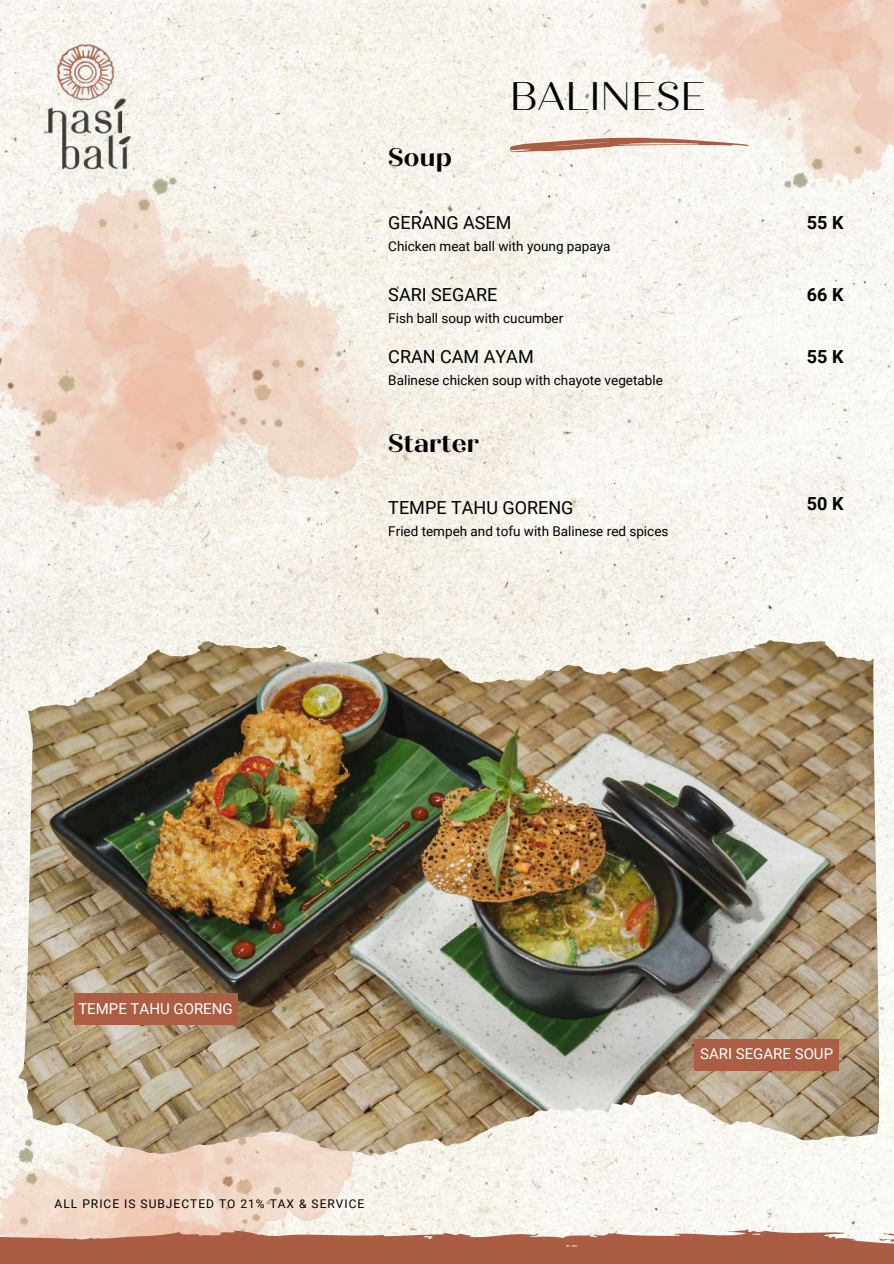
<style>
.page{position:relative;width:894px;height:1264px;background:#fff}
.page>*{position:absolute;margin:0;border:0;box-sizing:border-box;transform-origin:0 0}
.t1{font:39.9px "Quiche Display";color:#000}
.t2{font:700 25.5px "Quiche Display";letter-spacing:.01em;color:#000}
.t3{font:18px "Roboto";color:#000}
.t4{font:700 18px "Roboto";color:#000}
.t5{font:15px "Roboto";color:#fff}
.t6{font:13.5px "Roboto";color:#000}
.t7{font:12px "Roboto";letter-spacing:.085em;color:#000}
</style>
<div class="page">
<img style="left:0;top:0;width:893px;height:1228px">
<img style="left:39px;top:34px;width:101px;height:55px">
<img style="left:0;top:89px;width:428px;height:546px">
<img style="left:0;top:1074px;width:361px;height:154px">
<svg style="left:0;top:1228px;width:893px;height:35px;background:#bb7b64"></svg>
<img style="left:563px;top:0;width:330px;height:269px">
<svg style="left:509px;top:138px;width:239px;height:14px"></svg>
<img style="left:218px;top:640px;width:660px;height:456px">
<div style="left:74px;top:993px;width:163px;height:32px;background:#ab5e43"></div>
<div style="left:694px;top:1039px;width:144px;height:32px;background:#ab5e43"></div>
<h2 class="t2" style="left:388px;top:142px;width:65px">Soup</h2>
<h1 class="t1" style="left:509px;top:72px;width:197px">BALINESE</h1>
<h3 class="t3" style="left:388px;top:213px;width:125px">GERANG ASEM</h3>
<h3 class="t4" style="left:806px;top:213px;width:38px">55 K</h3>
<p class="t6" style="left:388px;top:238px;width:224px">Chicken meat ball with young papaya</p>
<h3 class="t3" style="left:388px;top:285px;width:110px">SARI SEGARE</h3>
<h3 class="t4" style="left:806px;top:285px;width:38px">66 K</h3>
<p class="t6" style="left:388px;top:310px;width:176px">Fish ball soup with cucumber</p>
<h3 class="t3" style="left:388px;top:346px;width:147px">CRAN CAM AYAM</h3>
<h3 class="t4" style="left:806px;top:346px;width:38px">55 K</h3>
<p class="t6" style="left:388px;top:372px;width:276px">Balinese chicken soup with chayote vegetable</p>
<h2 class="t2" style="left:388px;top:428px;width:92px">Starter</h2>
<h3 class="t3" style="left:388px;top:497px;width:187px">TEMPE TAHU GORENG</h3>
<h3 class="t4" style="left:806px;top:493px;width:38px">50 K</h3>
<p class="t6" style="left:388px;top:523px;width:281px">Fried tempeh and tofu with Balinese red spices</p>
<p class="t5" style="left:78px;top:999px;width:156px">TEMPE TAHU GORENG</p>
<p class="t7" style="left:55px;top:1196px;width:311px">ALL PRICE IS SUBJECTED TO 21% TAX &amp; SERVICE</p>
<p class="t5" style="left:700px;top:1045px;width:134px">SARI SEGARE SOUP</p>
</div>
